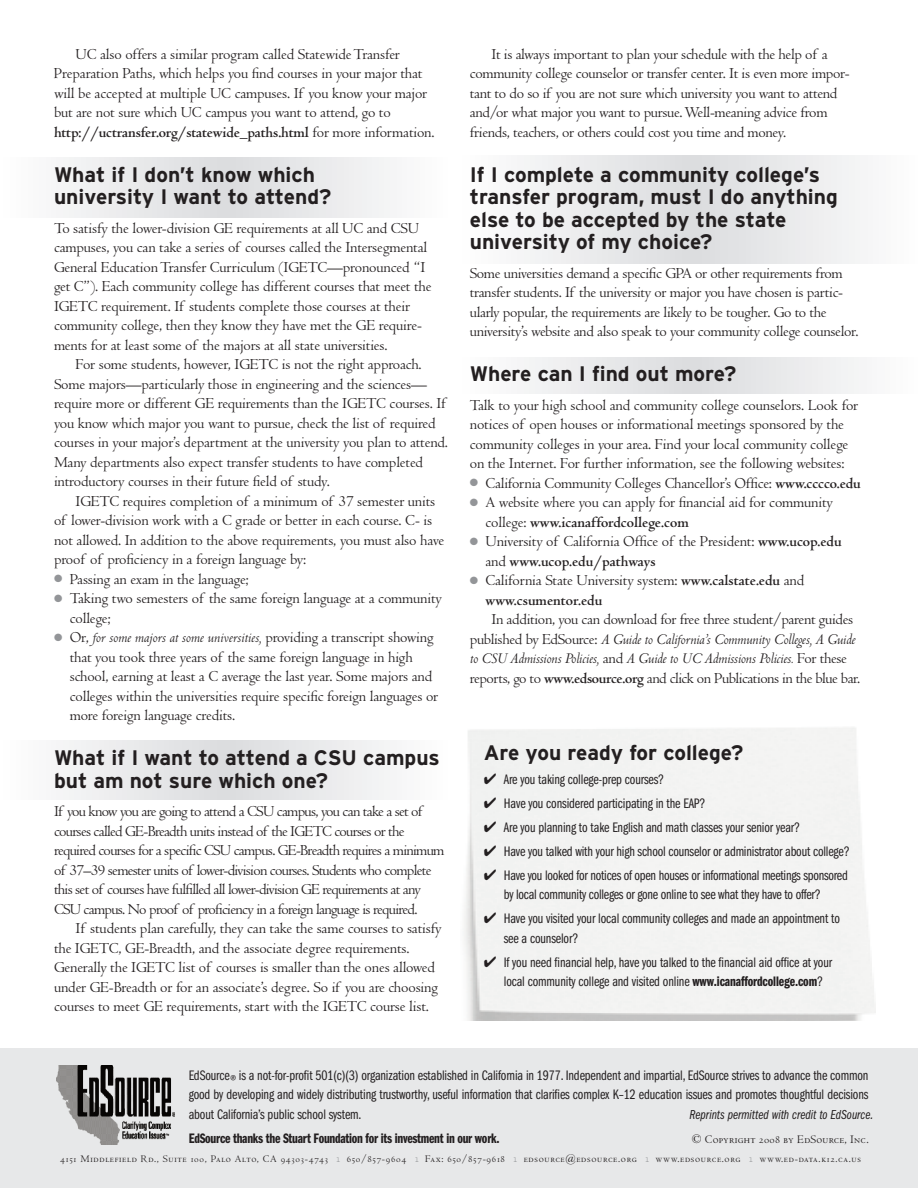
<style>
.page{position:relative;width:918px;height:1188px;background:#fff}
.page>*{position:absolute;margin:0;border:0;box-sizing:border-box;transform-origin:0 0}
.t1{font:700 21px/22.5px "Interstate";color:#231f20}
.t2{font:15.75px/19.5px "Centaur";letter-spacing:-.01em;color:#231f20}
.t3{font:15.75px/19.5px "Centaur";letter-spacing:-.045em;color:#231f20}
.t4{font:14.25px/19.5px "Franklin Gothic Book Cmpr";letter-spacing:-.01em;color:#231f20}
.t5{font:14.25px "Franklin Gothic Demi Cmpr";letter-spacing:-.015em;color:#231f20}
.t6{font:13.5px "Franklin Gothic Book Cmpr Ital";color:#231f20}
.t7{font:12px "Centaur MT SC";letter-spacing:.02em;color:#231f20}
.t8{font:10.5px "Centaur MT SC";letter-spacing:.065em;color:#231f20}
.s1{font-weight:700}
.s2{color:#939598}
.s3{font-style:italic}
.s4{font-family:"Franklin Gothic Demi Cmpr"}
.s5{font-family:"Courier";font-size:7.5px;color:#808285}
</style>
<div class="page">
<svg style="left:524px;top:358px;width:335px;height:36px"></svg>
<svg style="left:524px;top:156px;width:336px;height:107px"></svg>
<svg style="left:63px;top:158px;width:327px;height:59px"></svg>
<svg style="left:63px;top:740px;width:327px;height:59px"></svg>
<div style="left:0;top:1048px;width:918px;height:140px;background:#e7e8e9"></div>
<img style="left:56px;top:1066px;width:119px;height:79px">
<p class="t2" style="left:54px;top:46px;width:382px;text-indent:22px">UC also offers a similar program called StatewideTransfer Preparation Paths, which helps you find courses in your major that will be accepted at multiple UC campuses. If you know your major but are not sure which UC campus you want to attend, go to <span class="s1">http://uctransfer.org/statewide_paths.html</span> for more information.</p>
<h1 class="t1" style="left:54px;top:163px;width:279px">What if I don’t know which university I want to attend?</h1>
<p class="t2" style="left:54px;top:220px;width:379px">To satisfy the lower-division GE requirements at all UC and CSU campuses, you can take a series of courses called the Intersegmental General EducationTransfer Curriculum (IGETC—pronounced “I get C”). Each community college has different courses that meet the IGETC requirement. If students complete those courses at their community college, then they know they have met the GE require&shy;ments for at least some of the majors at all state universities.</p>
<p class="t2" style="left:54px;top:356px;width:396px;text-indent:22px">For some students, however, IGETC is not the right approach.<br>Some majors—particularly those in engineering and the sciences— require more or different GE requirements than the IGETC courses. If you know which major you want to pursue, check the list of required courses in your major’s department at the university you plan to attend.<br>Many departments also expect transfer students to have completed introductory courses in their future field of study.</p>
<p class="t2" style="left:54px;top:493px;width:392px;text-indent:22px">IGETC requires completion of a minimum of 37 semester units of lower-division work with a C grade or better in each course. C- is not allowed. In addition to the above requirements, you must also have proof of proficiency in a foreign language by:</p>
<p class="t2" style="left:54px;top:571px;width:196px"><span class="s2">●</span> Passing an exam in the language;</p>
<p class="t2" style="left:70px;top:590px;width:374px;text-indent:-16px"><span class="s2">●</span> Taking two semesters of the same foreign language at a community college;</p>
<p class="t2" style="left:70px;top:629px;width:370px;text-indent:-16px"><span class="s2">●</span> Or, <span class="s3">for some majors at some universities,</span> providing a transcript showing that you took three years of the same foreign language in high school, earning at least a C average the last year. Some majors and colleges within the universities require specific foreign languages or more foreign language credits.</p>
<h1 class="t1" style="left:54px;top:747px;width:387px">What if I want to attend a CSU campus but am not sure which one?</h1>
<p class="t3" style="left:54px;top:803px;width:392px">If you know you are going to attend a CSU campus, you can take a set of courses called GE-Breadth units instead of the IGETC courses or the required courses for a specific CSU campus. GE-Breadth requires a minimum of 37–39 semester units of lower-division courses. Students who complete this set of courses have fulfilled all lower-division GE requirements at any CSU campus. No proof of proficiency in a foreign language is required.</p>
<p class="t2" style="left:54px;top:920px;width:389px;text-indent:22px">If students plan carefully, they can take the same courses to satisfy the IGETC, GE-Breadth, and the associate degree requirements.<br>Generally the IGETC list of courses is smaller than the ones allowed under GE-Breadth or for an associate’s degree. So if you are choosing courses to meet GE requirements, start with the IGETC course list.</p>
<p class="t2" style="left:470px;top:46px;width:381px;text-indent:22px">It is always important to plan your schedule with the help of a community college counselor or transfer center. It is even more impor&shy;tant to do so if you are not sure which university you want to attend and/or what major you want to pursue.Well-meaning advice from friends, teachers, or others could cost you time and money.</p>
<h1 class="t1" style="left:470px;top:163px;width:370px">If I complete a community college’s transfer program, must I do anything else to be accepted by the state university of my choice?</h1>
<p class="t2" style="left:470px;top:265px;width:390px">Some universities demand a specific GPA or other requirements from transfer students. If the university or major you have chosen is partic&shy;ularly popular, the requirements are likely to be tougher. Go to the university’s website and also speak to your community college counselor.</p>
<h1 class="t1" style="left:470px;top:363px;width:268px">Where can I find out more?</h1>
<p class="t2" style="left:470px;top:397px;width:390px">Talk to your high school and community college counselors. Look for notices of open houses or informational meetings sponsored by the community colleges in your area. Find your local community college on the Internet. For further information, see the following websites:</p>
<p class="t2" style="left:470px;top:475px;width:392px"><span class="s2">●</span> California Community Colleges Chancellor’s Office: <span class="s1">www.cccco.edu</span></p>
<p class="t2" style="left:486px;top:494px;width:349px;text-indent:-16px"><span class="s2">●</span> A website where you can apply for financial aid for community college: <span class="s1">www.icanaffordcollege.com</span></p>
<p class="t2" style="left:486px;top:533px;width:358px;text-indent:-16px"><span class="s2">●</span> University of California Office of the President: <span class="s1">www.ucop.edu </span>and <span class="s1">www.ucop.edu/pathways</span></p>
<p class="t2" style="left:486px;top:572px;width:320px;text-indent:-16px"><span class="s2">●</span> California State University system: <span class="s1">www.calstate.edu</span> and <span class="s1">www.csumentor.edu</span></p>
<p class="t2" style="left:470px;top:611px;width:392px;text-indent:22px">In addition, you can download for free three student/parent guides published by EdSource: <span class="s3">A Guide to California’s Community Colleges, A Guide to CSU Admissions Policies,</span> and <span class="s3">A Guide to UC Admissions Policies.</span> For these reports, go to <span class="s1">www.edsource.org</span> and click on Publications in the blue bar.</p>
<h1 class="t1" style="left:484px;top:741px;width:261px">Are you ready for college?</h1>
<p class="t4" style="left:484px;top:771px;width:182px">✔ Are you taking college-prep courses?</p>
<p class="t4" style="left:484px;top:795px;width:223px">✔ Have you considered participating in the EAP?</p>
<p class="t4" style="left:484px;top:819px;width:318px">✔ Are you planning to take English and math classes your senior year?</p>
<p class="t4" style="left:484px;top:843px;width:367px">✔ Have you talked with your high school counselor or administrator about college?</p>
<p class="t4" style="left:484px;top:867px;width:366px;text-align:center">✔ Have you looked for notices of open houses or informational meetings sponsored by local community colleges or gone online to see what they have to offer?</p>
<p class="t4" style="left:504px;top:910px;width:338px;text-indent:-20px">✔ Have you visited your local community colleges and made an appointment to see a counselor?</p>
<p class="t4" style="left:504px;top:954px;width:330px;text-indent:-20px">✔ If you need financial help,have you talked to the financial aid office at your local community college and visited online <span class="s4">www.icanaffordcollege.com</span>?</p>
<p class="t4" style="left:189px;top:1066px;width:681px;text-align:justify">EdSource<sub>®</sub> is a not-for-profit 501(c)(3) organization established in California in 1977. Independent and impartial, EdSource strives to advance the common good by developing and widely distributing trustworthy, useful information that clarifies complex K–12 education issues and promotes thoughtful decisions about California’s public school system.</p>
<p class="t5" style="left:189px;top:1133px;width:312px">EdSource thanks the Stuart Foundation for its investment in our work.</p>
<p class="t8" style="left:60px;top:1154px;width:802px">4151 Middlefield Rd., Suite 100, Palo Alto, CA 94303-4743 <span class="s5">l</span> 650/857-9604 <span class="s5">l</span> Fax: 650/857-9618 <span class="s5">l</span> edsource@edsource.org <span class="s5">l</span> www.edsource.org <span class="s5">l</span> www.ed-data.k12.ca.us</p>
<p class="t6" style="left:690px;top:1110px;width:185px">Reprints permitted with credit to EdSource.</p>
<p class="t7" style="left:692px;top:1135px;width:179px">© Copyright 2008 by EdSource, Inc.</p>
</div>
